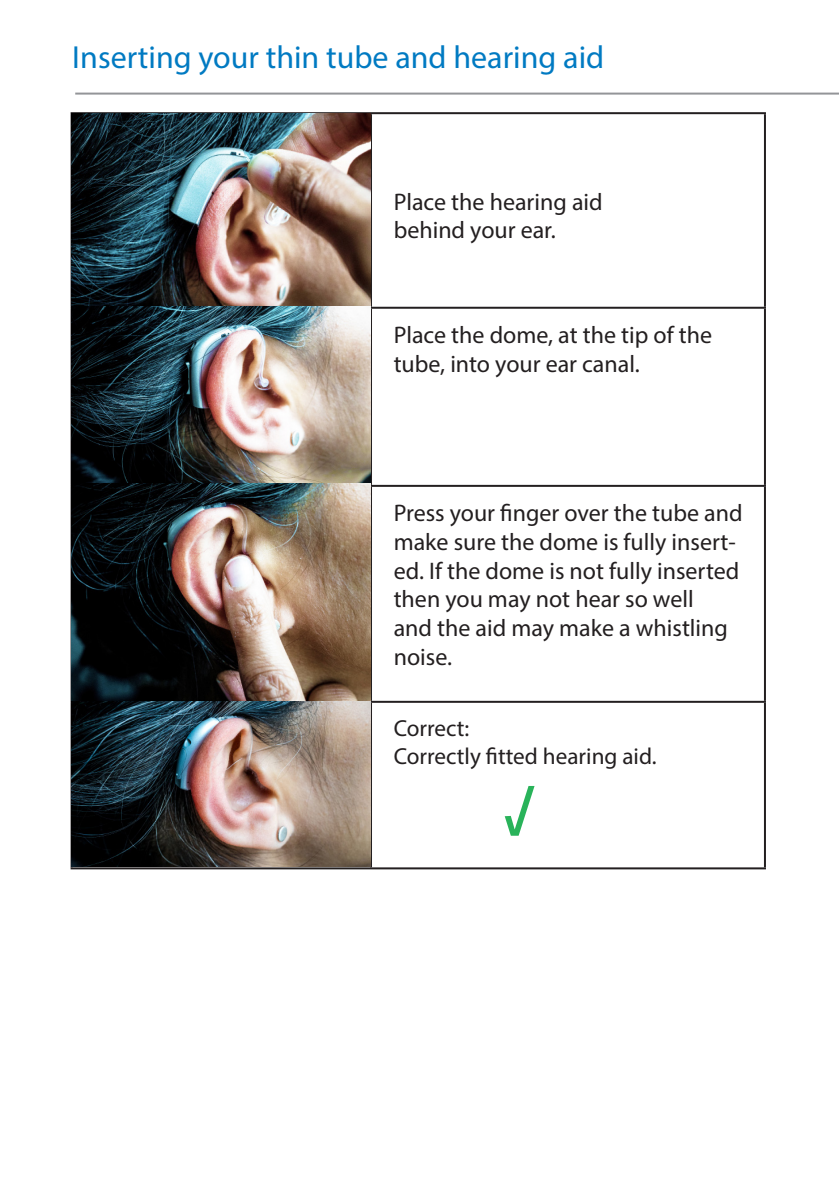
<style>
.page{position:relative;width:839px;height:1190px;background:#fff}
.page>*{position:absolute;margin:0;border:0;box-sizing:border-box;transform-origin:0 0}
.t1{font:32px "Myriad Pro";color:#007ac2}
.t2{font:24px/28.8px "Myriad Pro";color:#231f20}
.t3{font:23.2px "Myriad Pro";color:#231f20}
</style>
<div class="page">
<hr style="left:75px;top:93px;width:764px;height:2px;background:#939598">
<hr style="left:71px;top:112px;width:300px;height:2px;background:#231f20">
<hr style="left:371px;top:112px;width:395px;height:2px;background:#231f20">
<hr style="left:370px;top:114px;width:2px;height:193px;background:#231f20">
<hr style="left:764px;top:114px;width:2px;height:193px;background:#231f20">
<hr style="left:371px;top:307px;width:395px;height:2px;background:#231f20">
<hr style="left:370px;top:309px;width:2px;height:176px;background:#231f20">
<hr style="left:764px;top:309px;width:2px;height:176px;background:#231f20">
<hr style="left:371px;top:485px;width:395px;height:2px;background:#231f20">
<hr style="left:370px;top:487px;width:2px;height:213px;background:#231f20">
<hr style="left:764px;top:487px;width:2px;height:213px;background:#231f20">
<hr style="left:71px;top:702px;width:2px;height:165px;background:#231f20">
<hr style="left:371px;top:700px;width:395px;height:2px;background:#231f20">
<hr style="left:370px;top:702px;width:2px;height:165px;background:#231f20">
<hr style="left:764px;top:702px;width:2px;height:165px;background:#231f20">
<hr style="left:71px;top:867px;width:300px;height:2px;background:#231f20">
<hr style="left:371px;top:867px;width:395px;height:2px;background:#231f20">
<img style="left:71px;top:113px;width:300px;height:753px">
<svg style="left:504px;top:786px;width:30px;height:49px"></svg>
<p class="t1" style="left:72px;top:37px;width:533px">Inserting your thin tube and hearing aid</p>
<p class="t2" style="left:394px;top:187px;width:210px">Place the hearing aid</p>
<p class="t2" style="left:394px;top:215px;width:164px">behind your ear.</p>
<p class="t2" style="left:394px;top:320px;width:320px">Place the dome, at the tip of the tube, into your ear canal.</p>
<p class="t2" style="left:394px;top:498px;width:350px">Press your finger over the tube and make sure the dome is fully insert&shy;ed. If the dome is not fully inserted then you may not hear so well<br>and the aid may make a whistling noise.</p>
<p class="t3" style="left:394px;top:714px;width:77px">Correct:</p>
<p class="t3" style="left:394px;top:741px;width:264px">Correctly fitted hearing aid.</p>
</div>
